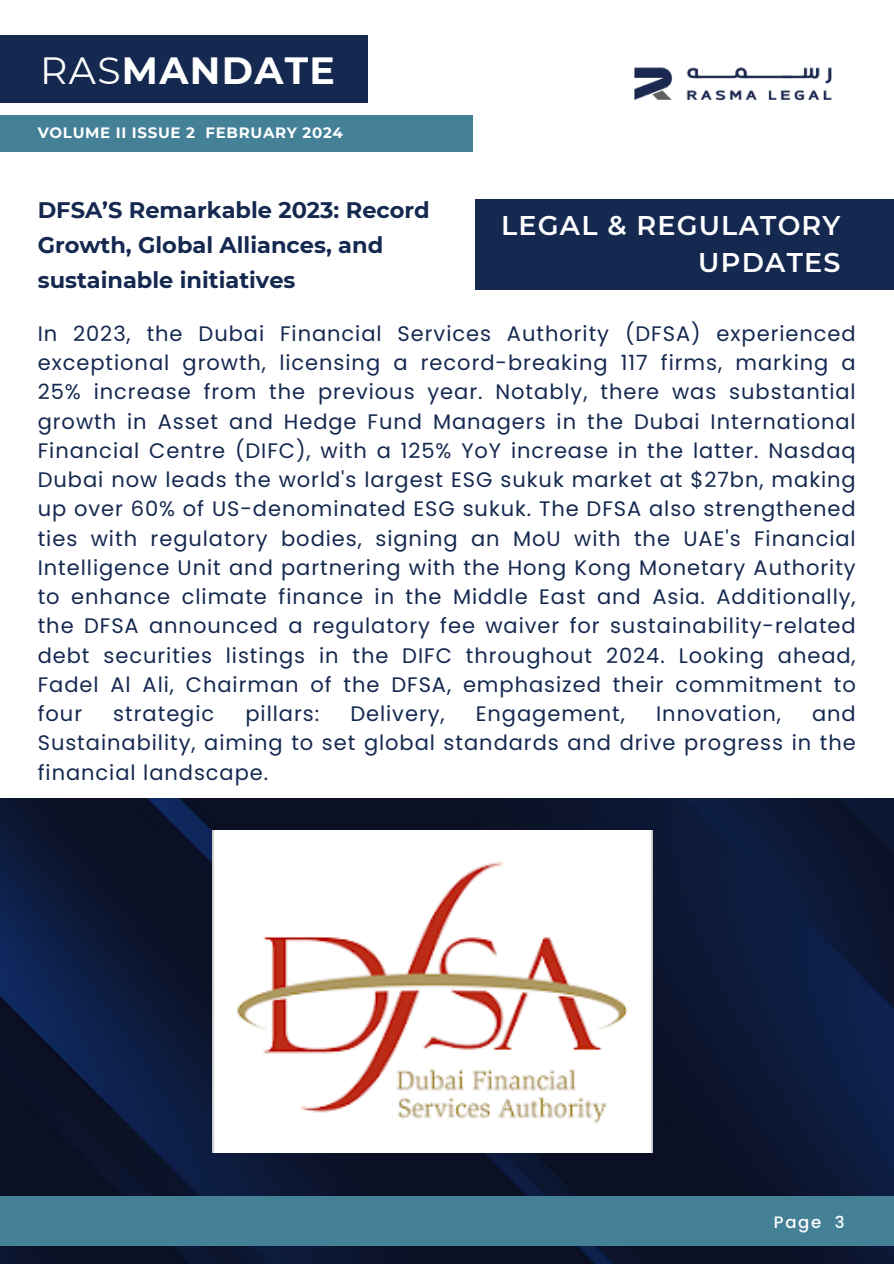
<style>
.page{position:relative;width:894px;height:1264px;background:#fff}
.page>*{position:absolute;margin:0;border:0;box-sizing:border-box;transform-origin:0 0}
.t1{font:700 37.8px "Montserrat";letter-spacing:.035em;color:#fff}
.t2{font:600 27px/37.2px "Montserrat";letter-spacing:.045em;color:#fff;text-align:right}
.t3{font:700 22.5px/34.8px "Montserrat";color:#152950}
.t4{font:21px/29.2px "Poppins";letter-spacing:.045em;color:#152950;text-align:justify}
.t5{font:500 16.5px "Poppins";color:#fff}
.t6{font:700 15px "Montserrat";letter-spacing:.045em;color:#fff}
.s1{font-weight:400}
</style>
<div class="page">
<img style="left:0;top:798px;width:893px;height:465px">
<div style="left:0;top:1196px;width:893px;height:49px;background:#448197"></div>
<div style="left:475px;top:199px;width:418px;height:91px;background:#152950"></div>
<div style="left:0;top:35px;width:368px;height:68px;background:#152950"></div>
<div style="left:0;top:116px;width:472px;height:36px;background:#448197"></div>
<img style="left:212px;top:830px;width:440px;height:322px">
<img style="left:634px;top:67px;width:198px;height:34px">
<h1 class="t1" style="left:40px;top:47px;width:296px"><span class="s1">RAS</span>MANDATE</h1>
<p class="t6" style="left:38px;top:124px;width:306px">VOLUME II ISSUE 2 FEBRUARY 2024</p>
<p class="t3" style="left:38px;top:193px;width:393px">DFSA’S Remarkable 2023: Record<br>Growth, Global Alliances, and sustainable initiatives</p>
<p class="t4" style="left:38px;top:319px;width:819px">In 2023, the Dubai Financial Services Authority (DFSA) experienced exceptional growth, licensing a record-breaking 117 firms, marking a 25% increase from the previous year. Notably, there was substantial growth in Asset and Hedge Fund Managers in the Dubai International Financial Centre (DIFC), with a 125% YoY increase in the latter. Nasdaq Dubai now leads the world's largest ESG sukuk market at $27bn, making up over 60% of US-denominated ESG sukuk. The DFSA also strengthened ties with regulatory bodies, signing an MoU with the UAE's Financial Intelligence Unit and partnering with the Hong Kong Monetary Authority to enhance climate finance in the Middle East and Asia. Additionally, the DFSA announced a regulatory fee waiver for sustainability-related debt securities listings in the DIFC throughout 2024. Looking ahead, Fadel Al Ali, Chairman of the DFSA, emphasized their commitment to four</p>
<p class="t2" style="left:501px;top:207px;width:341px">LEGAL &amp; REGULATORY<br>UPDATES</p>
<p class="t4" style="left:113px;top:699px;width:102px">strategic</p>
<p class="t4" style="left:245px;top:699px;width:75px">pillars:</p>
<p class="t4" style="left:350px;top:699px;width:96px">Delivery,</p>
<p class="t4" style="left:475px;top:699px;width:151px">Engagement,</p>
<p class="t4" style="left:656px;top:699px;width:126px">Innovation,</p>
<p class="t4" style="left:38px;top:699px;width:819px;text-indent:774px">and Sustainability, aiming to set global standards and drive progress in the financial landscape.</p>
<p class="t5" style="left:773px;top:1210px;width:72px">Page 3</p>
</div>
